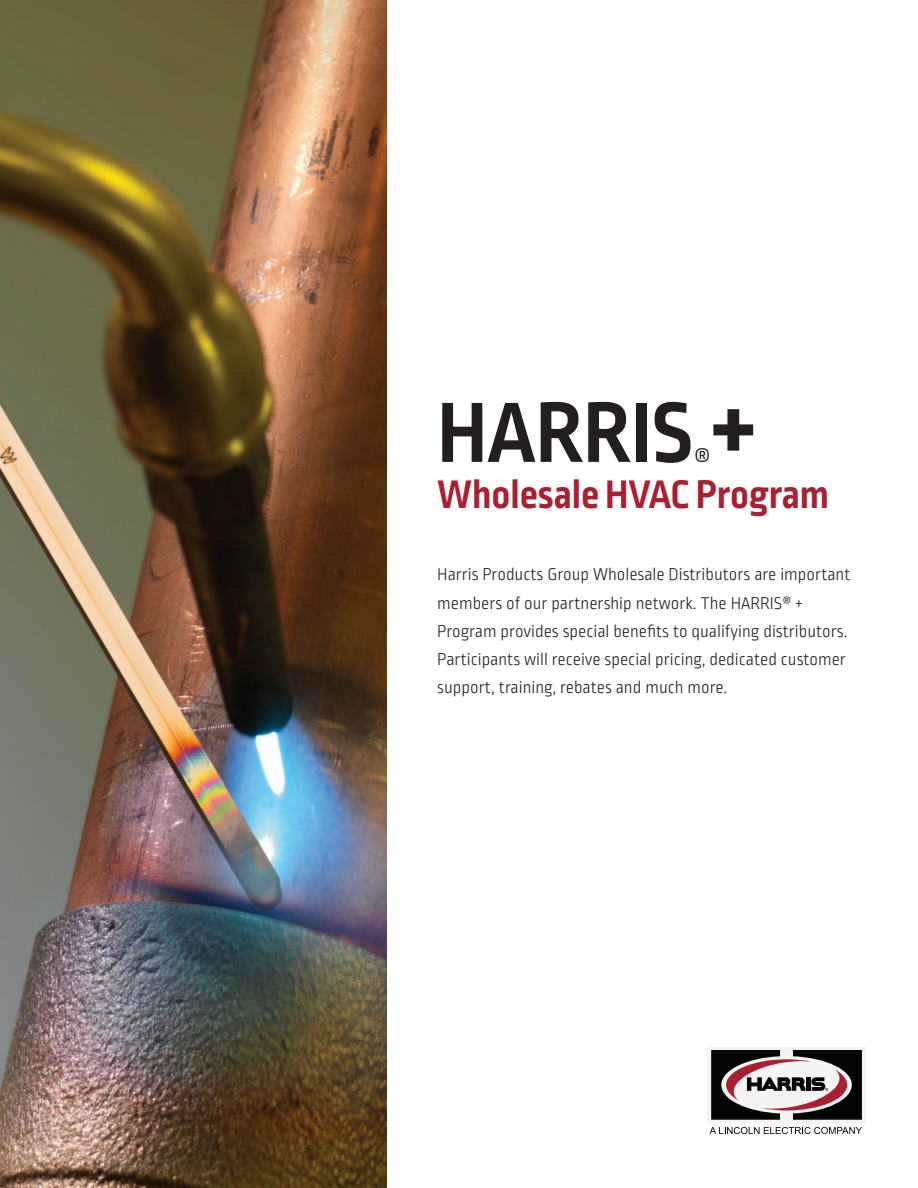
<style>
.page{position:relative;width:918px;height:1188px;background:#fff}
.page>*{position:absolute;margin:0;border:0;box-sizing:border-box;transform-origin:0 0}
.t1{font:700 108px "Ropa Sans Pro";color:#231f20}
.t2{font:700 90px "Ropa Sans Pro";color:#231f20}
.t3{font:700 42px "Ropa Sans Pro";color:#a82031}
.t4{font:300 35.85px "Ropa Sans Pro";color:#231f20}
.t5{font:300 18px/28.2px "Ropa Sans Pro";color:#231f20}
</style>
<div class="page">
<div style="left:707px;top:1047px;width:159px;height:76px;background:#f5f3f4"></div>
<svg style="left:711px;top:1050px;width:151px;height:70px"></svg>
<svg style="left:710px;top:1127px;width:152px;height:7px"></svg>
<img style="left:0;top:0;width:387px;height:1188px">
<p class="t2" style="left:437px;top:382px;width:257px">HARRIS</p>
<p class="t1" style="left:712px;top:365px;width:44px">+</p>
<p class="t3" style="left:437px;top:471px;width:394px">Wholesale HVAC Program</p>
<p class="t4" style="left:693px;top:443px;width:21px">®</p>
<p class="t5" style="left:437px;top:562px;width:415px">Harris Products Group Wholesale Distributors are important members of our partnership network. The HARRIS® +</p>
<p class="t5" style="left:437px;top:618px;width:412px;text-align:justify">Program provides special benefits to qualifying distributors.<br>Participants will receive special pricing, dedicated customer support, training, rebates and much more.</p>
</div>
